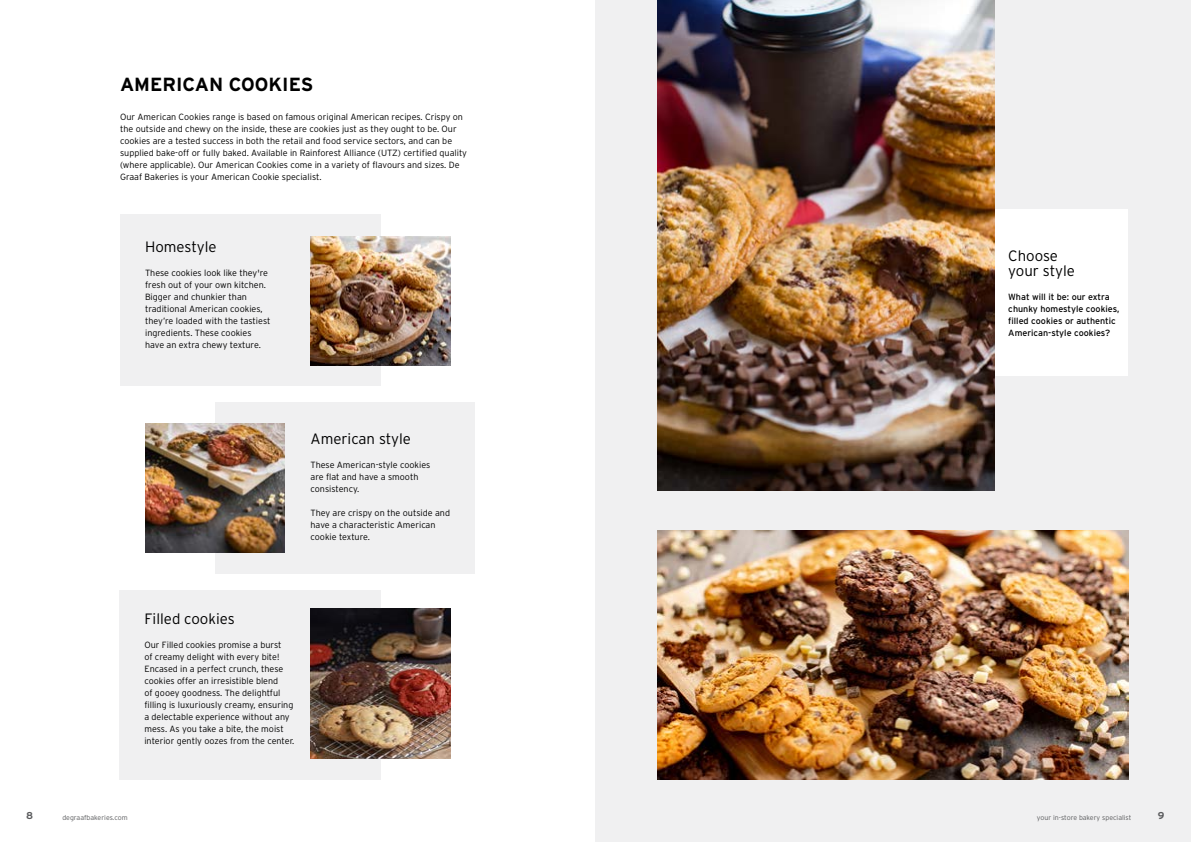
<style>
.page{position:relative;width:1191px;height:842px;background:#fff}
.page>*{position:absolute;margin:0;border:0;box-sizing:border-box;transform-origin:0 0}
.t1{font:700 19px "Interstate";color:#000}
.t2{font:300 15px/15px "Interstate";color:#000}
.t3{font:700 10px "Interstate";color:#5a5b5d}
.t4{font:300 9px/12px "Interstate";color:#000}
.t5{font:9px/12px "Interstate";color:#000}
.t6{font:300 7px "Interstate";color:#5a5b5d}
</style>
<div class="page">
<div style="left:595px;top:0;width:596px;height:842px;background:#f0f0f1"></div>
<div style="left:963px;top:209px;width:164px;height:166px;background:#fff"></div>
<div style="left:215px;top:402px;width:260px;height:172px;background:#f0f0f1"></div>
<div style="left:120px;top:215px;width:260px;height:171px;background:#f0f0f1"></div>
<img style="left:658px;top:0;width:336px;height:491px">
<img style="left:658px;top:530px;width:470px;height:250px">
<img style="left:310px;top:236px;width:140px;height:129px">
<img style="left:145px;top:424px;width:140px;height:129px">
<div style="left:119px;top:590px;width:262px;height:190px;background:#f0f0f1"></div>
<img style="left:310px;top:609px;width:140px;height:150px">
<h1 class="t1" style="left:120px;top:74px;width:195px">AMERICAN COOKIES</h1>
<p class="t4" style="left:120px;top:111px;width:348px">Our American Cookies range is based on famous original American recipes. Crispy on the outside and chewy on the inside, these are cookies just as they ought to be. Our cookies are a tested success in both the retail and food service sectors, and can be supplied bake-off or fully baked. Available in Rainforest Alliance (UTZ) certified quality (where applicable). Our American Cookies come in a variety of flavours and sizes. De Graaf Bakeries is your American Cookie specialist.</p>
<h2 class="t2" style="left:145px;top:239px;width:73px">Homestyle</h2>
<p class="t4" style="left:145px;top:267px;width:127px">These cookies look like they're fresh out of your own kitchen.<br>Bigger and chunkier than traditional American cookies, they’re loaded with the tastiest ingredients. These cookies have an extra chewy texture.</p>
<h2 class="t2" style="left:310px;top:431px;width:102px">American style</h2>
<p class="t4" style="left:310px;top:459px;width:121px">These American-style cookies are flat and have a smooth consistency.</p>
<p class="t4" style="left:310px;top:507px;width:141px">They are crispy on the outside and have a characteristic American cookie texture.</p>
<h2 class="t2" style="left:144px;top:611px;width:92px">Filled cookies</h2>
<p class="t4" style="left:144px;top:639px;width:151px">Our Filled cookies promise a burst<br>of creamy delight with every bite!<br>Encased in a perfect crunch, these cookies offer an irresistible blend<br>of gooey goodness. The delightful filling is luxuriously creamy, ensuring a delectable experience without any mess. As you take a bite, the moist interior gently oozes from the center.</p>
<h2 class="t2" style="left:1008px;top:249px;width:68px">Choose your style</h2>
<p class="t5" style="left:1008px;top:291px;width:113px">What will it be: our extra chunky homestyle cookies, filled cookies or authentic<br>American-style cookies?</p>
<p class="t3" style="left:26px;top:810px;width:9px">8</p>
<p class="t6" style="left:62px;top:814px;width:67px">degraafbakeries.com</p>
<p class="t6" style="left:1037px;top:814px;width:96px">your in-store bakery specialist</p>
<p class="t3" style="left:1157px;top:810px;width:8px">9</p>
</div>
